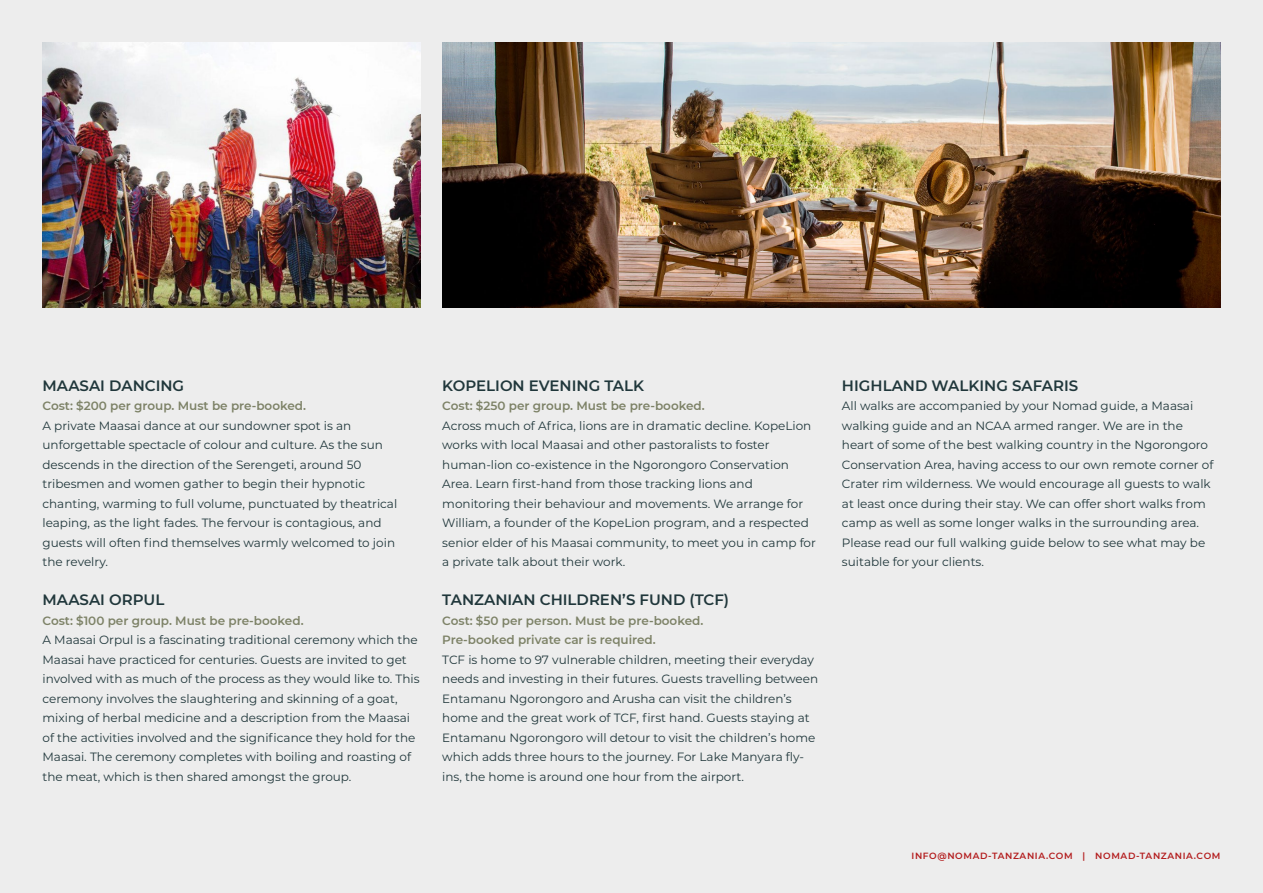
<style>
.page{position:relative;width:1263px;height:893px;background:#ededed}
.page>*{position:absolute;margin:0;border:0;box-sizing:border-box;transform-origin:0 0}
.t1{font:600 15px "Montserrat";color:#20373b}
.t2{font:12px/19.5px "Montserrat";color:#20373b}
.t3{font:600 12px/19.5px "Montserrat";color:#7d8267}
.t4{font:600 9px "Montserrat";letter-spacing:.07em;color:#b31c1d}
</style>
<div class="page">
<img style="left:442px;top:42px;width:778px;height:265px">
<img style="left:43px;top:43px;width:378px;height:264px">
<p class="t1" style="left:43px;top:375px;width:143px">MAASAI DANCING</p>
<p class="t3" style="left:43px;top:396px;width:265px">Cost: $200 per group. Must be pre-booked.</p>
<p class="t2" style="left:43px;top:415px;width:356px">A private Maasai dance at our sundowner spot is an unforgettable spectacle of colour and culture. As the sun descends in the direction of the Serengeti, around 50 tribesmen and women gather to begin their hypnotic chanting, warming to full volume, punctuated by theatrical leaping, as the light fades. The fervour is contagious, and guests will often find themselves warmly welcomed to join the revelry.</p>
<p class="t1" style="left:43px;top:589px;width:123px">MAASAI ORPUL</p>
<p class="t3" style="left:43px;top:610px;width:263px">Cost: $100 per group. Must be pre-booked.</p>
<p class="t2" style="left:43px;top:630px;width:379px">A Maasai Orpul is a fascinating traditional ceremony which the Maasai have practiced for centuries. Guests are invited to get involved with as much of the process as they would like to. This ceremony involves the slaughtering and skinning of a goat, mixing of herbal medicine and a description from the Maasai of the activities involved and the significance they hold for the Maasai. The ceremony completes with boiling and roasting of the meat, which is then shared amongst the group.</p>
<p class="t1" style="left:442px;top:375px;width:203px">KOPELION EVENING TALK</p>
<p class="t3" style="left:442px;top:396px;width:264px">Cost: $250 per group. Must be pre-booked.</p>
<p class="t2" style="left:442px;top:415px;width:375px">Across much of Africa, lions are in dramatic decline. KopeLion works with local Maasai and other pastoralists to foster human-lion co-existence in the Ngorongoro Conservation Area. Learn first-hand from those tracking lions and monitoring their behaviour and movements. We arrange for William, a founder of the KopeLion program, and a respected senior elder of his Maasai community, to meet you in camp for a private talk about their work.</p>
<p class="t1" style="left:442px;top:589px;width:288px">TANZANIAN CHILDREN’S FUND (TCF)</p>
<p class="t3" style="left:442px;top:610px;width:263px">Cost: $50 per person. Must be pre-booked.<br>Pre-booked private car is required.</p>
<p class="t2" style="left:442px;top:649px;width:377px">TCF is home to 97 vulnerable children, meeting their everyday needs and investing in their futures. Guests travelling between Entamanu Ngorongoro and Arusha can visit the children’s home and the great work of TCF, first hand. Guests staying at Entamanu Ngorongoro will detour to visit the children’s home which adds three hours to the journey. For Lake Manyara fly&shy;ins, the home is around one hour from the airport.</p>
<p class="t1" style="left:842px;top:375px;width:238px">HIGHLAND WALKING SAFARIS</p>
<p class="t2" style="left:842px;top:396px;width:373px">All walks are accompanied by your Nomad guide, a Maasai walking guide and an NCAA armed ranger. We are in the heart of some of the best walking country in the Ngorongoro Conservation Area, having access to our own remote corner of Crater rim wilderness. We would encourage all guests to walk at least once during their stay. We can offer short walks from camp as well as some longer walks in the surrounding area.<br>Please read our full walking guide below to see what may be suitable for your clients.</p>
<p class="t4" style="left:911px;top:850px;width:310px">INFO@NOMAD-TANZANIA.COM | NOMAD-TANZANIA.COM</p>
</div>
